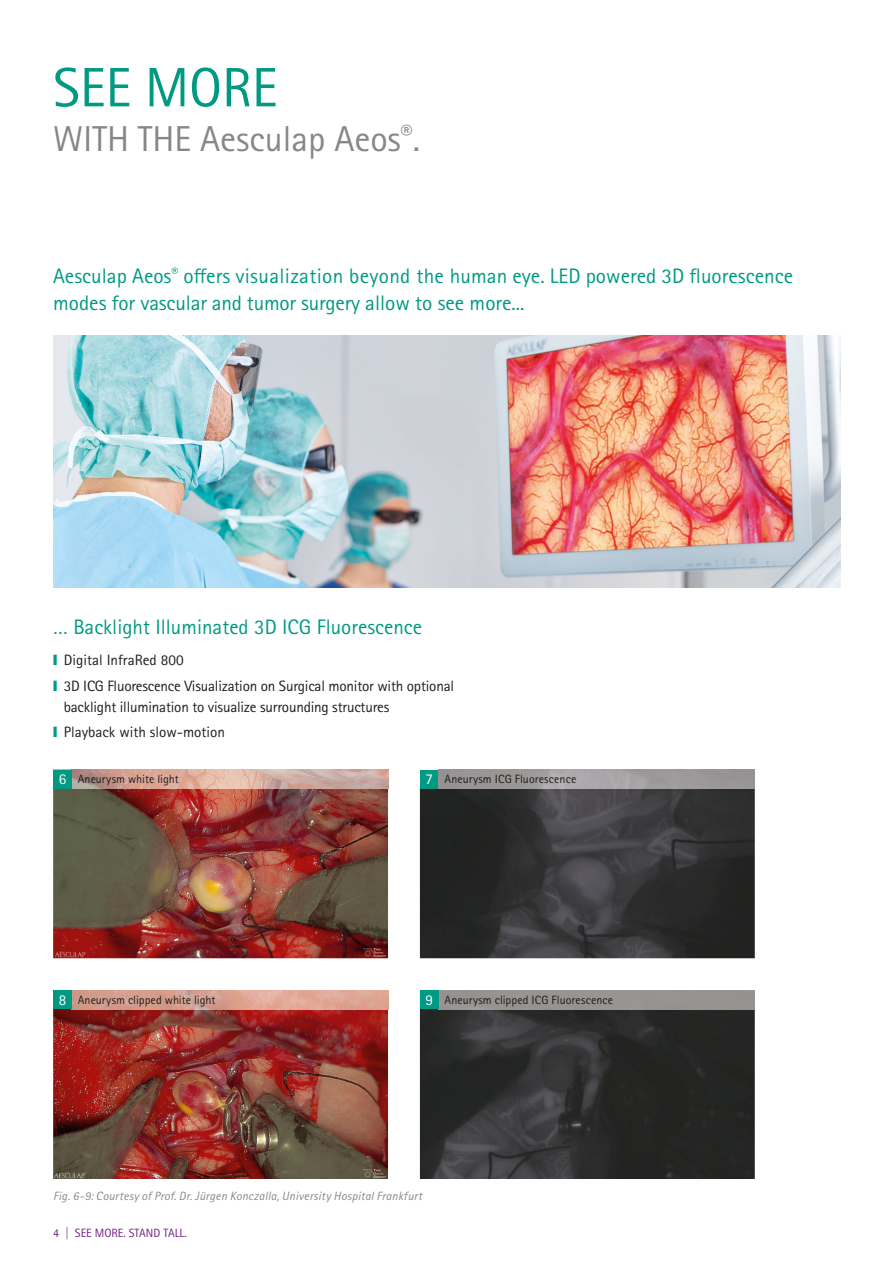
<style>
.page{position:relative;width:893px;height:1263px;background:#fff}
.page>*{position:absolute;margin:0;border:0;box-sizing:border-box;transform-origin:0 0}
.t1{font:55.5px "Rotis Sans Serif Pro";color:#009982}
.t2{font:36px "Rotis Sans Serif Pro";color:#878787}
.t3{font:21px/27px "Rotis Sans Serif Pro";color:#009982}
.t4{font:15px/25.2px "Rotis Sans Serif Pro";letter-spacing:-.015em;color:#1d1d1b}
.t5{font:12px "Rotis Sans Serif Pro";letter-spacing:.005em;color:#1d1d1b}
.t6{font:italic 12px "Rotis Sans Serif Pro";letter-spacing:.02em;color:#878787}
.t7{font:12px "Rotis Sans Serif Pro";color:#732283}
.s1{color:#009982}
.s2{font-size:15px;color:#fff}
</style>
<div class="page">
<img style="left:420px;top:788px;width:335px;height:170px">
<div style="left:420px;top:770px;width:19px;height:18px;background:#009982"></div>
<img style="left:53px;top:1009px;width:335px;height:170px">
<img style="left:72px;top:990px;width:316px;height:19px">
<div style="left:53px;top:990px;width:19px;height:19px;background:#009982"></div>
<img style="left:53px;top:788px;width:335px;height:170px">
<img style="left:72px;top:770px;width:316px;height:18px">
<div style="left:53px;top:770px;width:19px;height:18px;background:#009982"></div>
<img style="left:420px;top:1009px;width:335px;height:170px">
<div style="left:420px;top:990px;width:19px;height:19px;background:#009982"></div>
<img style="left:53px;top:336px;width:788px;height:252px">
<h1 class="t1" style="left:53px;top:55px;width:226px">SEE MORE</h1>
<h2 class="t2" style="left:53px;top:118px;width:368px">WITH THE Aesculap Aeos<sup>®</sup>.</h2>
<p class="t3" style="left:53px;top:263px;width:742px">Aesculap Aeos<sup>®</sup> offers visualization beyond the human eye. LED powered 3D fluorescence modes for vascular and tumor surgery allow to see more...</p>
<p class="t3" style="left:53px;top:614px;width:370px">… Backlight Illuminated 3D ICG Fluorescence</p>
<p class="t4" style="left:53px;top:648px;width:402px"><span class="s1">❙</span> Digital InfraRed 800<br><span class="s1">❙</span> 3D ICG Fluorescence Visualization on Surgical monitor with optional</p>
<p class="t4" style="left:53px;top:694px;width:338px;text-indent:11px">backlight illumination to visualize surrounding structures <span class="s1">❙</span> Playback with slow-motion</p>
<p class="t5" style="left:425px;top:772px;width:152px"><span class="s2">7</span> Aneurysm ICG Fluorescence</p>
<p class="t5" style="left:59px;top:772px;width:122px"><span class="s2">6</span> Aneurysm white light</p>
<p class="t5" style="left:59px;top:993px;width:158px"><span class="s2">8</span> Aneurysm clipped white light</p>
<p class="t5" style="left:425px;top:993px;width:189px"><span class="s2">9</span> Aneurysm clipped ICG Fluorescence</p>
<p class="t6" style="left:53px;top:1189px;width:371px">Fig. 6-9: Courtesy of Prof. Dr. Jürgen Konczalla, University Hospital Frankfurt</p>
<p class="t7" style="left:53px;top:1226px;width:135px">4 | SEE MORE. STAND TALL.</p>
</div>
